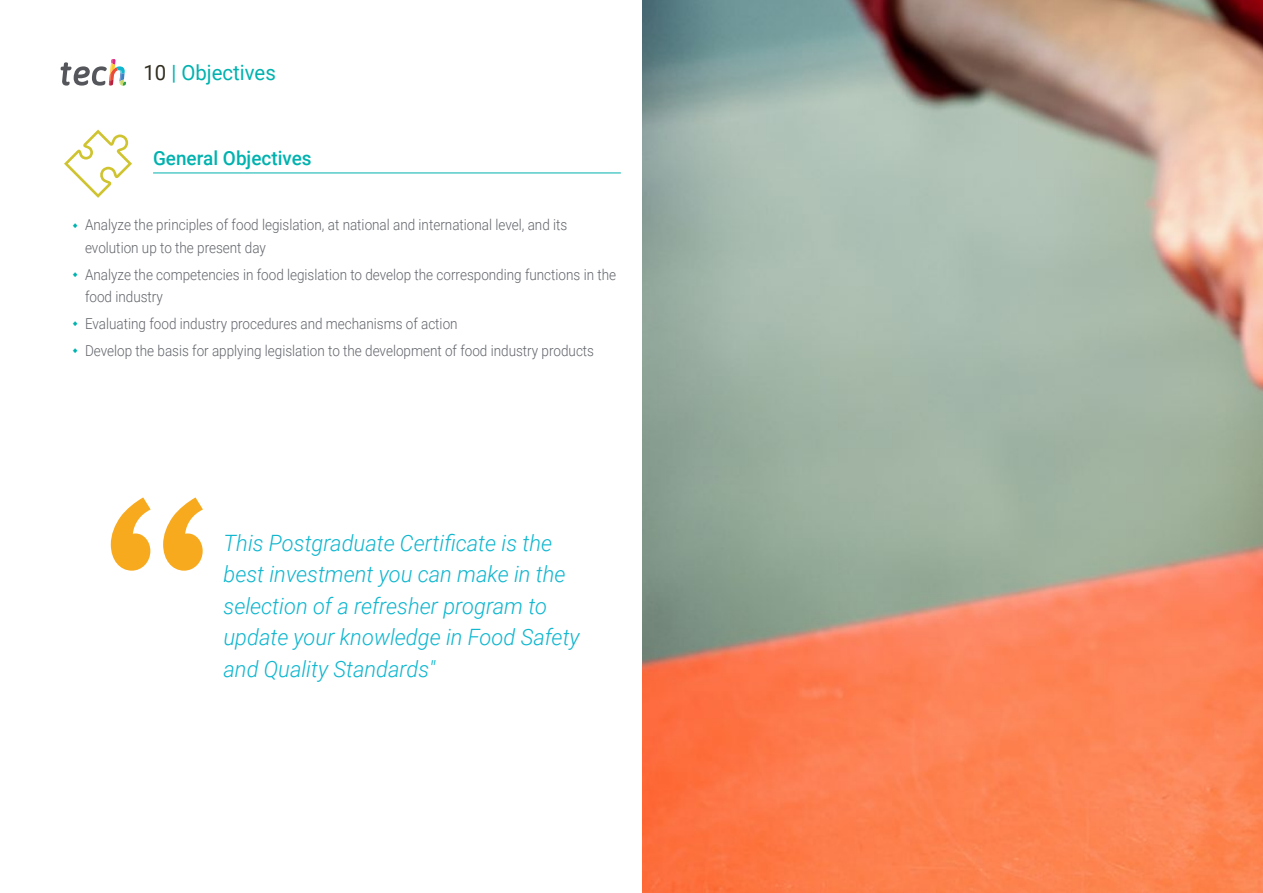
<style>
.page{position:relative;width:1263px;height:893px;background:#fff}
.page>*{position:absolute;margin:0;border:0;box-sizing:border-box;transform-origin:0 0}
.t1{font:italic 300 22.5px/31.5px "Roboto";color:#0fb6cf}
.t2{font:21px "Roboto";color:#00b2af}
.t3{font:500 19.5px "Roboto";color:#00b2af}
.t4{font:300 15px/22.5px "Roboto";color:#61646a;scale:.9 1}
.s1{color:#312e20}
</style>
<div class="page">
<hr style="left:153px;top:173px;width:468px;height:1px;background:#00b2af">
<svg style="left:64px;top:130px;width:68px;height:68px"></svg>
<img style="left:642px;top:0;width:621px;height:893px">
<svg style="left:61px;top:59px;width:65px;height:27px"></svg>
<svg style="left:111px;top:497px;width:92px;height:74px"></svg>
<h2 class="t2" style="left:144px;top:57px;width:134px"><span class="s1">10</span> | Objectives</h2>
<h3 class="t3" style="left:153px;top:144px;width:160px">General Objectives</h3>
<p class="t4" style="left:85px;top:213px;width:537px">Analyze the principles of food legislation, at national and international level, and its evolution up to the present day</p>
<p class="t4" style="left:85px;top:263px;width:592px">Analyze the competencies in food legislation to develop the corresponding functions in the food industry</p>
<p class="t4" style="left:85px;top:310px;width:567px;line-height:26.7px">Evaluating food industry procedures and mechanisms of action<br>Develop the basis for applying legislation to the development of food industry products</p>
<h1 class="t1" style="left:224px;top:526px;width:358px">This Postgraduate Certificate is the best investment you can make in the selection of a refresher program to update your knowledge in Food Safety and Quality Standards"</h1>
</div>
